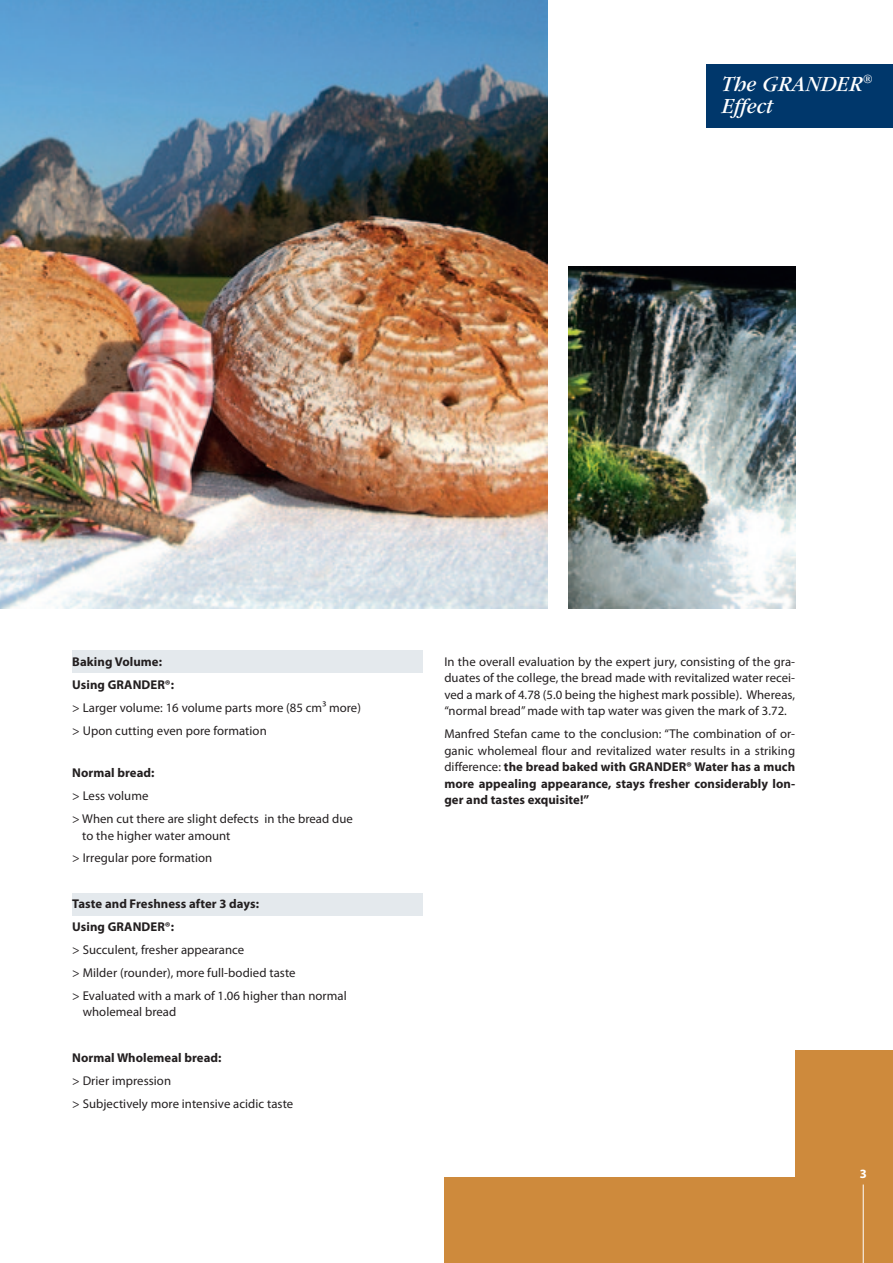
<style>
.page{position:relative;width:893px;height:1263px;background:#fff}
.page>*{position:absolute;margin:0;border:0;box-sizing:border-box;transform-origin:0 0}
.t1{font:italic 22.5px/22.5px "Garamond";color:#fff}
.t2{font:12.75px/16.5px "Myriad Pro";letter-spacing:.005em;color:#231f20}
.t3{font:700 12.75px/22.8px "Myriad Pro";letter-spacing:.005em;color:#231f20}
.t4{font:700 12.75px "Myriad Pro";color:#fff}
.s1{font-weight:700}
</style>
<div class="page">
<img style="left:0;top:0;width:547px;height:608px">
<img style="left:568px;top:267px;width:227px;height:341px">
<div style="left:795px;top:1050px;width:98px;height:213px;background:#ce8a3c"></div>
<div style="left:444px;top:1178px;width:380px;height:85px;background:#ce8a3c"></div>
<hr style="left:863px;top:1184px;width:1px;height:79px;background:#fff">
<div style="left:707px;top:64px;width:186px;height:64px;background:#00376b"></div>
<div style="left:72px;top:651px;width:351px;height:22px;background:#e4e9ed"></div>
<div style="left:72px;top:893px;width:351px;height:23px;background:#e4e9ed"></div>
<h1 class="t1" style="left:722px;top:73px;width:153px">The GRANDER<sup>®<br></sup>Effect</h1>
<p class="t3" style="left:72px;top:650px;width:103px">Baking Volume:<br>Using GRANDER®:</p>
<p class="t2" style="left:72px;top:696px;width:290px;line-height:22.8px">&gt; Larger volume: 16 volume parts more (85 cm³ more) &gt; Upon cutting even pore formation</p>
<p class="t3" style="left:72px;top:761px;width:84px">Normal bread:</p>
<p class="t2" style="left:72px;top:784px;width:282px;line-height:22.8px">&gt; Less volume<br>&gt; When cut there are slight defects in the bread due</p>
<p class="t2" style="left:72px;top:824px;width:160px;line-height:22.8px;text-indent:10px">to the higher water amount &gt; Irregular pore formation</p>
<p class="t3" style="left:72px;top:892px;width:188px">Taste and Freshness after 3 days:<br>Using GRANDER®:</p>
<p class="t2" style="left:72px;top:938px;width:276px;line-height:22.8px">&gt; Succulent, fresher appearance<br>&gt; Milder (rounder), more full-bodied taste<br>&gt; Evaluated with a mark of 1.06 higher than normal</p>
<p class="t2" style="left:83px;top:1003px;width:95px">wholemeal bread</p>
<p class="t3" style="left:72px;top:1046px;width:151px">Normal Wholemeal bread:</p>
<p class="t2" style="left:72px;top:1069px;width:223px;line-height:22.8px">&gt; Drier impression<br>&gt; Subjectively more intensive acidic taste</p>
<p class="t2" style="left:444px;top:653px;width:352px;text-align:justify">In the overall evaluation by the expert jury, consisting of the gra&shy;duates of the college, the bread made with revitalized water recei&shy;ved a mark of 4.78 (5.0 being the highest mark possible). Whereas, “normal bread” made with tap water was given the mark of 3.72.</p>
<p class="t2" style="left:444px;top:725px;width:352px;text-align:justify">Manfred Stefan came to the conclusion: “The combination of or&shy;ganic wholemeal flour and revitalized water results in a striking difference: <span class="s1">the bread baked with GRANDER® Water has a much more appealing appearance, stays fresher considerably lon&shy;ger and tastes exquisite!”</span></p>
<p class="t4" style="left:860px;top:1165px;width:9px">3</p>
</div>
